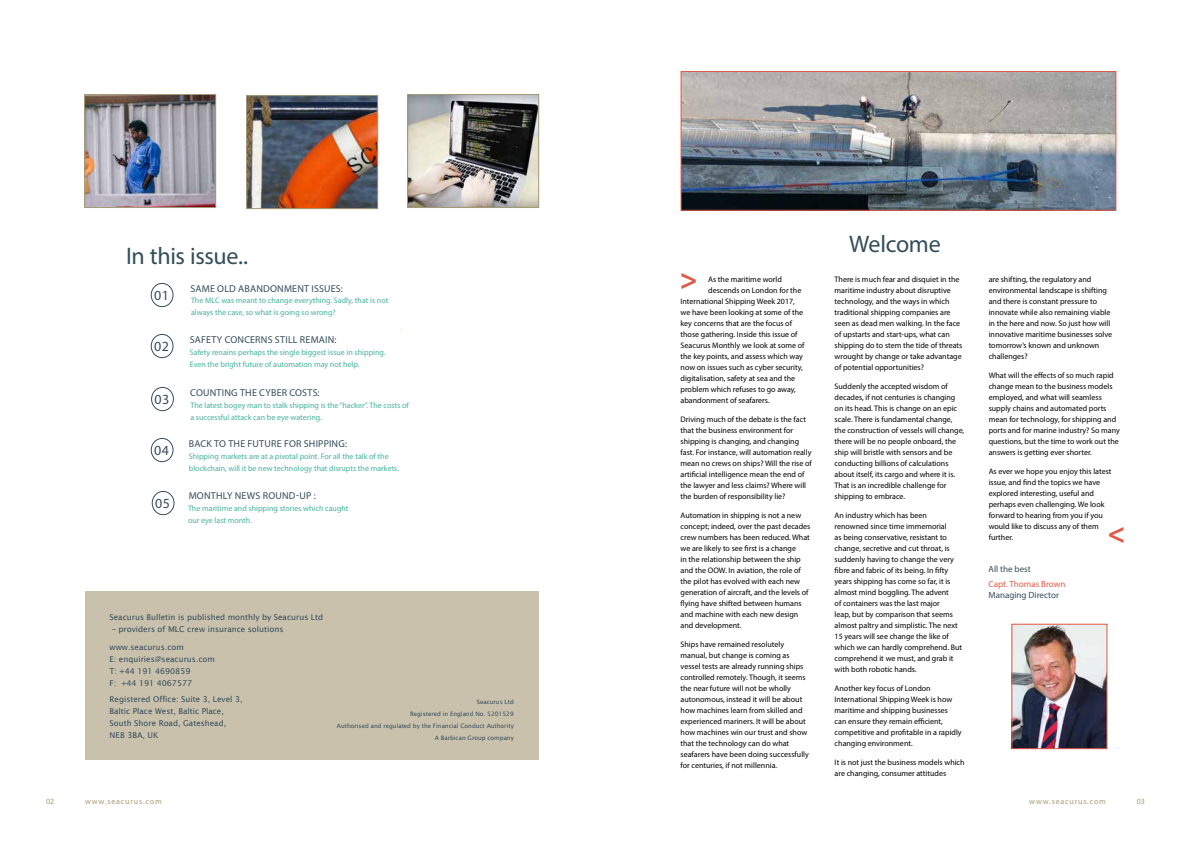
<style>
.page{position:relative;width:1191px;height:842px;background:#fff}
.page>*{position:absolute;margin:0;border:0;box-sizing:border-box;transform-origin:0 0}
.t1{font:700 30px "Myriad Pro";color:#df5a49}
.t2{font:24px "Myriad Pro";letter-spacing:-.015em;color:#344d5c}
.t3{font:14px "Myriad Pro";letter-spacing:.05em;color:#344d5c}
.t4{font:10px "Myriad Pro";letter-spacing:.02em;color:#344d5c}
.t5{font:9px "Myriad Pro";color:#344d5c}
.t6{font:9px "Myriad Pro";color:#df5a49}
.t7{font:8px/11px "Myriad Pro";color:#000}
.t8{font:8px/12px "Myriad Pro";color:#44b19d}
.t9{font:8px/12px "Lucida Sans";color:#344d5c}
.t10{font:8px "Myriad Pro";letter-spacing:.1em;color:#a69976}
.t11{font:8px "Minion Pro";color:#efc94c}
.t12{font:6px/12px "Lucida Sans";color:#344d5c;text-align:right}
</style>
<div class="page">
<div style="left:85px;top:591px;width:453px;height:168px;background:#c9c1ac"></div>
<img style="left:682px;top:73px;width:432px;height:136px">
<div style="left:680px;top:71px;width:436px;height:140px;border:1px solid #df5a49"></div>
<img style="left:1013px;top:626px;width:92px;height:121px">
<div style="left:1011px;top:624px;width:96px;height:125px;border:1px solid #df5a49"></div>
<img style="left:248px;top:97px;width:128px;height:110px">
<div style="left:246px;top:95px;width:132px;height:114px;border:1px solid #a39b76"></div>
<img style="left:86px;top:96px;width:128px;height:110px">
<div style="left:84px;top:94px;width:132px;height:114px;border:1px solid #a39b76"></div>
<img style="left:409px;top:96px;width:128px;height:110px">
<div style="left:407px;top:94px;width:132px;height:114px;border:1px solid #a39b76"></div>
<div style="left:151px;top:283px;width:22px;height:24px;border:1px solid #344d5c;border-radius:50%"></div>
<div style="left:151px;top:334px;width:22px;height:24px;border:1px solid #344d5c;border-radius:50%"></div>
<div style="left:151px;top:438px;width:22px;height:24px;border:1px solid #344d5c;border-radius:50%"></div>
<div style="left:151px;top:387px;width:23px;height:24px;border:1px solid #344d5c;border-radius:50%"></div>
<div style="left:152px;top:491px;width:22px;height:24px;border:1px solid #344d5c;border-radius:50%"></div>
<h2 class="t2" style="left:126px;top:241px;width:123px">In this issue..</h2>
<p class="t4" style="left:190px;top:282px;width:154px">SAME OLD ABANDONMENT ISSUES:</p>
<h3 class="t3" style="left:154px;top:287px;width:17px">01</h3>
<p class="t8" style="left:191px;top:294px;width:199px">The MLC was meant to change everything. Sadly, that is not always the case, so what is going so wrong?</p>
<h3 class="t3" style="left:154px;top:338px;width:17px">02</h3>
<p class="t4" style="left:190px;top:333px;width:148px">SAFETY CONCERNS STILL REMAIN:</p>
<p class="t8" style="left:190px;top:346px;width:197px">Safety renains perhaps the single biggest issue in shipping.<br>Even the bright future of automation may not help.</p>
<p class="t11" style="left:399px;top:323px;width:4px">-</p>
<h3 class="t3" style="left:154px;top:391px;width:17px">03</h3>
<h3 class="t3" style="left:154px;top:442px;width:17px">04</h3>
<h3 class="t3" style="left:155px;top:495px;width:17px">05</h3>
<p class="t4" style="left:190px;top:386px;width:131px">COUNTING THE CYBER COSTS:</p>
<p class="t8" style="left:190px;top:399px;width:220px">The latest bogey man to stalk shipping is the “hacker”. The costs of a successful attack can be eye watering.</p>
<p class="t4" style="left:189px;top:437px;width:160px">BACK TO THE FUTURE FOR SHIPPING:</p>
<p class="t8" style="left:189px;top:450px;width:212px">Shipping markets are at a pivotal point. For all the talk of the blockchain, will it be new technology that disrupts the markets.</p>
<p class="t4" style="left:189px;top:489px;width:129px">MONTHLY NEWS ROUND-UP :</p>
<p class="t8" style="left:188px;top:503px;width:162px">The maritime and shipping stories which caught our eye last month.</p>
<p class="t9" style="left:109px;top:611px;width:215px">Seacurus Bulletin is published monthly by Seacurus Ltd</p>
<p class="t9" style="left:112px;top:623px;width:173px">– providers of MLC crew insurance solutions</p>
<p class="t9" style="left:109px;top:641px;width:107px">www.seacurus.com<br>E: enquiries@seacurus.com<br>T: +44 191 4690859<br>F: +44 191 4067577</p>
<p class="t9" style="left:109px;top:693px;width:135px">Registered Office: Suite 3, Level 3,<br>Baltic Place West, Baltic Place,<br>South Shore Road, Gateshead,<br>NE8 3BA, UK</p>
<p class="t12" style="left:337px;top:695px;width:178px">Seacurus Ltd<br>Registered in England No. 5201529<br>Authorised and regulated by the Financial Conduct Authority A Barbican Group company</p>
<h1 class="t1" style="left:680px;top:259px;width:19px">&gt;</h1>
<p class="t7" style="left:708px;top:274px;width:75px">As the maritime world</p>
<p class="t7" style="left:708px;top:285px;width:95px">descends on London for the</p>
<p class="t7" style="left:680px;top:296px;width:116px">International Shipping Week 2017,</p>
<p class="t7" style="left:680px;top:307px;width:124px">we have been looking at some of the</p>
<p class="t7" style="left:680px;top:318px;width:113px">key concerns that are the focus of</p>
<p class="t7" style="left:680px;top:329px;width:118px">those gathering. Inside this issue of</p>
<p class="t7" style="left:680px;top:340px;width:125px">Seacurus Monthly we look at some of</p>
<p class="t7" style="left:680px;top:351px;width:124px">the key points, and assess which way</p>
<p class="t7" style="left:680px;top:362px;width:124px">now on issues such as cyber security,</p>
<p class="t7" style="left:680px;top:373px;width:116px">digitalisation, safety at sea and the</p>
<p class="t7" style="left:680px;top:384px;width:117px">problem which refuses to go away,</p>
<p class="t7" style="left:680px;top:395px;width:91px">abandonment of seafarers.</p>
<p class="t7" style="left:680px;top:414px;width:133px">Driving much of the debate is the fact that the business environment for shipping is changing, and changing fast. For instance, will automation really mean no crews on ships? Will the rise of artificial intelligence mean the end of the lawyer and less claims? Where will the burden of responsibility lie?</p>
<p class="t7" style="left:680px;top:510px;width:131px">Automation in shipping is not a new concept; indeed, over the past decades crew numbers has been reduced. What we are likely to see first is a change<br>in the relationship between the ship and the OOW. In aviation, the role of the pilot has evolved with each new generation of aircraft, and the levels of flying have shifted between humans and machine with each new design and development.</p>
<p class="t7" style="left:680px;top:639px;width:130px">Ships have remained resolutely manual, but change is coming as vessel tests are already running ships controlled remotely. Though, it seems the near future will not be wholly autonomous, instead it will be about how machines learn from skilled and experienced mariners. It will be about how machines win our trust and show that the technology can do what seafarers have been doing successfully for centuries, if not millennia.</p>
<h2 class="t2" style="left:849px;top:229px;width:93px">Welcome</h2>
<p class="t7" style="left:834px;top:274px;width:129px">There is much fear and disquiet in the maritime industry about disruptive technology, and the ways in which traditional shipping companies are seen as dead men walking. In the face of upstarts and start-ups, what can shipping do to stem the tide of threats wrought by change or take advantage of potential opportunities?</p>
<p class="t7" style="left:834px;top:381px;width:131px">Suddenly the accepted wisdom of decades, if not centuries is changing on its head. This is change on an epic scale. There is fundamental change, the construction of vessels will change, there will be no people onboard, the ship will bristle with sensors and be conducting billions of calculations about itself, its cargo and where it is.<br>That is an incredible challenge for shipping to embrace.</p>
<p class="t7" style="left:834px;top:510px;width:129px">An industry which has been renowned since time immemorial<br>as being conservative, resistant to change, secretive and cut throat, is suddenly having to change the very fibre and fabric of its being. In fifty years shipping has come so far, it is almost mind boggling. The advent<br>of containers was the last major<br>leap, but by comparison that seems almost paltry and simplistic. The next 15 years will see change the like of which we can hardly comprehend. But comprehend it we must, and grab it with both robotic hands.</p>
<p class="t7" style="left:834px;top:683px;width:129px">Another key focus of London<br>International Shipping Week is how maritime and shipping businesses can ensure they remain efficient, competitive and profitable in a rapidly changing environment.</p>
<p class="t7" style="left:834px;top:757px;width:131px">It is not just the business models which are changing, consumer attitudes</p>
<p class="t7" style="left:988px;top:274px;width:125px">are shifting, the regulatory and environmental landscape is shifting and there is constant pressure to innovate while also remaining viable in the here and now. So just how will innovative maritime businesses solve tomorrow’s known and unknown challenges?</p>
<p class="t7" style="left:988px;top:370px;width:133px">What will the effects of so much rapid change mean to the business models employed, and what will seamless supply chains and automated ports mean for technology, for shipping and ports and for marine industry? So many questions, but the time to work out the answers is getting ever shorter.</p>
<p class="t7" style="left:988px;top:466px;width:124px">As ever we hope you enjoy this latest issue, and find the topics we have explored interesting, useful and perhaps even challenging. We look forward to hearing from you if you would like to discuss any of them further.</p>
<h1 class="t1" style="left:1107px;top:513px;width:19px">&lt;</h1>
<p class="t5" style="left:988px;top:564px;width:44px">All the best</p>
<p class="t6" style="left:988px;top:579px;width:78px">Capt. Thomas Brown</p>
<p class="t5" style="left:988px;top:590px;width:72px">Managing Director</p>
<p class="t10" style="left:46px;top:796px;width:10px">02</p>
<p class="t10" style="left:85px;top:796px;width:78px">www.seacurus.com</p>
<p class="t10" style="left:1029px;top:796px;width:78px">www.seacurus.com</p>
<p class="t10" style="left:1136px;top:796px;width:10px">03</p>
</div>
